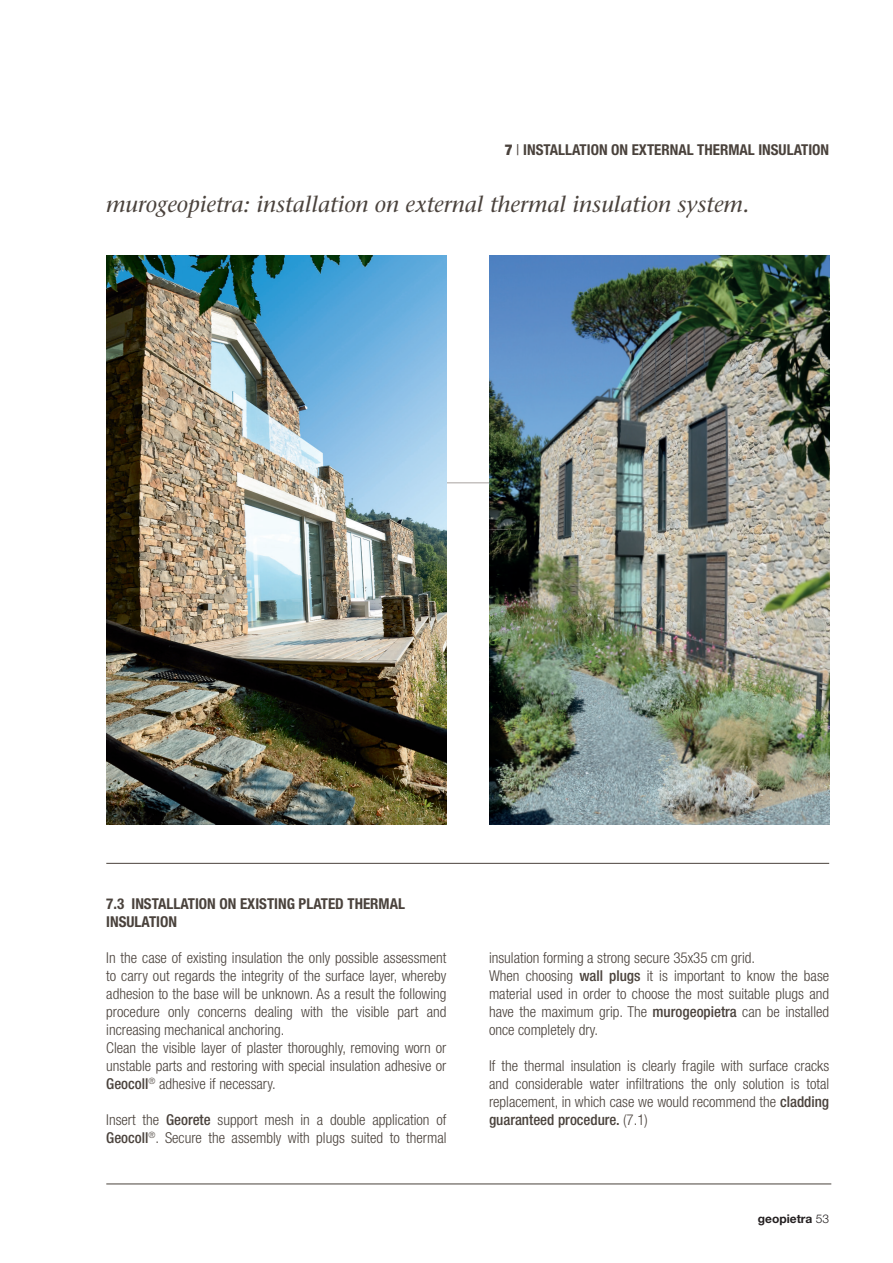
<style>
.page{position:relative;width:893px;height:1263px;background:#fff}
.page>*{position:absolute;margin:0;border:0;box-sizing:border-box;transform-origin:0 0}
.t1{font:italic 500 22.5px "Stone Serif Std";color:#4a423c}
.t2{font:300 condensed 15px/18px "Helvetica Neue LT Std";color:#4a423c;text-align:justify}
.t3{font:700 condensed 15px/18px "Helvetica Neue LT Std";color:#4a423c}
.t4{font:700 12px "Helvetica Neue LT Std";color:#231f20}
.s1{font-weight:900}
.s2{font-weight:400}
.s3{font-weight:500}
.s4{font-weight:300}
</style>
<div class="page">
<hr style="left:106px;top:483px;width:723px;height:1px;background:#a9a3a0">
<hr style="left:106px;top:863px;width:723px;height:1px;background:#4a423c">
<img style="left:106px;top:255px;width:340px;height:570px">
<img style="left:489px;top:255px;width:340px;height:570px">
<hr style="left:106px;top:1183px;width:725px;height:1px;background:#4a423c">
<p class="t3" style="left:505px;top:141px;width:326px"><span class="s1">7</span> <span class="s2">|</span> INSTALLATION ON EXTERNAL THERMAL INSULATION</p>
<p class="t1" style="left:106px;top:191px;width:644px">murogeopietra: installation on external thermal insulation system.</p>
<p class="t3" style="left:106px;top:895px;width:300px">7.3 INSTALLATION ON EXISTING PLATED THERMAL<br>INSULATION</p>
<p class="t2" style="left:106px;top:949px;width:342px">In the case of existing insulation the only possible assessment to carry out regards the integrity of the surface layer, whereby adhesion to the base will be unknown. As a result the following procedure only concerns dealing with the visible part and increasing mechanical anchoring.</p>
<p class="t2" style="left:106px;top:1039px;width:342px">Clean the visible layer of plaster thoroughly, removing worn or unstable parts and restoring with special insulation adhesive or <span class="s3">Geocoll</span><sup>®</sup> adhesive if necessary.</p>
<p class="t2" style="left:106px;top:1111px;width:342px">Insert the <span class="s3">Georete</span> support mesh in a double application of<br><span class="s3">Geocoll</span><sup>®</sup>. Secure the assembly with plugs suited to thermal</p>
<p class="t2" style="left:489px;top:949px;width:268px">insulation forming a strong secure 35x35 cm grid.</p>
<p class="t2" style="left:489px;top:967px;width:342px">When choosing <span class="s3">wall plugs</span> it is important to know the base material used in order to choose the most suitable plugs and have the maximum grip. The <span class="s3">murogeopietra</span> can be installed once completely dry.</p>
<p class="t2" style="left:489px;top:1057px;width:342px">If the thermal insulation is clearly fragile with surface cracks and considerable water infiltrations the only solution is total replacement, in which case we would recommend the <span class="s3">cladding guaranteed procedure.</span> (7.1)</p>
<p class="t4" style="left:758px;top:1212px;width:73px">geopietra <span class="s4">53</span></p>
</div>
